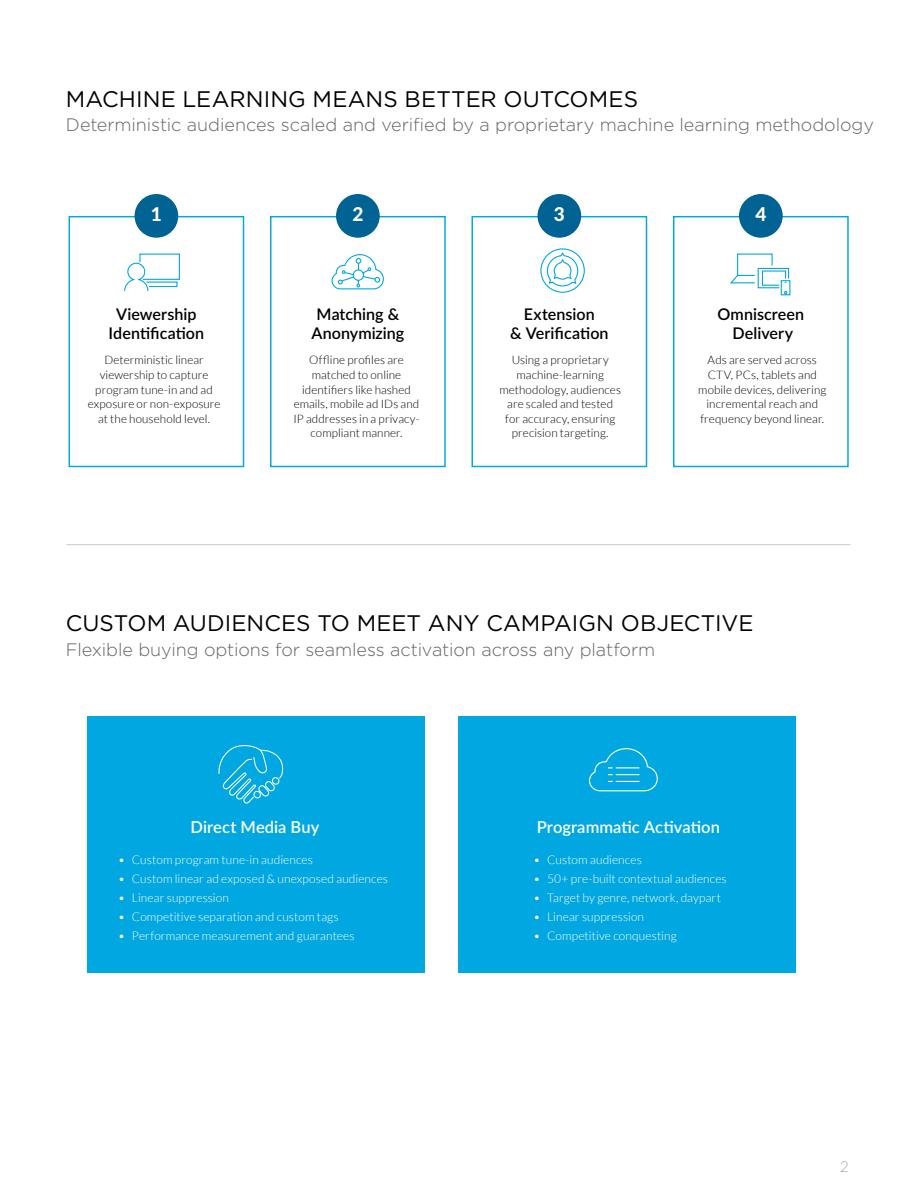
<style>
.page{position:relative;width:918px;height:1188px;background:#fff}
.page>*{position:absolute;margin:0;border:0;box-sizing:border-box;transform-origin:0 0}
.t1{font:22.5px "Gotham";letter-spacing:.005em;color:#000}
.t2{font:800 19.05px "Lato";color:#fff}
.t3{font:300 18px "Gotham";letter-spacing:-.005em;color:#636466}
.t4{font:600 16.5px "Lato";color:#fff}
.t5{font:600 16.05px/19px "Lato";letter-spacing:.005em;color:#000;text-align:center}
.t6{font:100 15px "Lato";color:#636466}
.t7{font:300 12px "Lato";letter-spacing:.005em;color:#fff}
.t8{font:300 11.7px/14.5px "Lato";letter-spacing:.005em;color:#000;text-align:center}
</style>
<div class="page">
<div style="left:459px;top:717px;width:337px;height:256px;background:#00a7e1"></div>
<div style="left:87px;top:717px;width:337px;height:256px;background:#00a7e1"></div>
<hr style="left:67px;top:544px;width:783px;height:1px;background:#c7c8ca">
<div style="left:69px;top:216px;width:175px;height:251px;border:1px solid #00a7e1"></div>
<div style="left:270px;top:216px;width:176px;height:251px;border:1px solid #00a7e1"></div>
<div style="left:472px;top:216px;width:175px;height:251px;border:1px solid #00a7e1"></div>
<div style="left:673px;top:216px;width:176px;height:251px;border:1px solid #00a7e1"></div>
<div style="left:336px;top:194px;width:44px;height:44px;background:#006394;border-radius:50%"></div>
<div style="left:538px;top:194px;width:43px;height:44px;background:#006394;border-radius:50%"></div>
<div style="left:739px;top:194px;width:44px;height:44px;background:#006394;border-radius:50%"></div>
<div style="left:135px;top:194px;width:43px;height:44px;background:#006394;border-radius:50%"></div>
<svg style="left:124px;top:253px;width:56px;height:38px"></svg>
<svg style="left:331px;top:254px;width:53px;height:36px"></svg>
<svg style="left:540px;top:248px;width:45px;height:45px"></svg>
<svg style="left:730px;top:253px;width:61px;height:43px"></svg>
<svg style="left:218px;top:745px;width:66px;height:59px"></svg>
<svg style="left:589px;top:748px;width:69px;height:44px"></svg>
<h1 class="t1" style="left:66px;top:85px;width:574px">MACHINE LEARNING MEANS BETTER OUTCOMES</h1>
<h3 class="t3" style="left:66px;top:114px;width:810px">Deterministic audiences scaled and verified by a proprietary machine learning methodology</h3>
<h2 class="t2" style="left:151px;top:200px;width:13px">1</h2>
<h2 class="t2" style="left:353px;top:200px;width:13px">2</h2>
<h2 class="t2" style="left:554px;top:200px;width:13px">3</h2>
<h2 class="t2" style="left:755px;top:200px;width:13px">4</h2>
<h3 class="t5" style="left:109px;top:304px;width:97px">Viewership<br>Identification</h3>
<h3 class="t5" style="left:311px;top:304px;width:94px">Matching &amp;<br>Anonymizing</h3>
<h3 class="t5" style="left:510px;top:304px;width:100px">Extension<br>&amp; Verification</h3>
<h3 class="t5" style="left:718px;top:304px;width:88px">Omniscreen<br>Delivery</h3>
<p class="t8" style="left:88px;top:353px;width:134px">Deterministic linear viewership to capture program tune-in and ad exposure or non-exposure at the household level.</p>
<p class="t8" style="left:293px;top:353px;width:128px">Offline profiles are matched to online identifiers like hashed emails, mobile ad IDs and<br>IP addresses in a privacy&shy;compliant manner.</p>
<p class="t8" style="left:499px;top:353px;width:123px">Using a proprietary machine-learning methodology, audiences are scaled and tested for accuracy, ensuring precision targeting.</p>
<p class="t8" style="left:698px;top:353px;width:130px">Ads are served across<br>CTV, PCs, tablets and mobile devices, delivering incremental reach and frequency beyond linear.</p>
<h1 class="t1" style="left:66px;top:609px;width:689px">CUSTOM AUDIENCES TO MEET ANY CAMPAIGN OBJECTIVE</h1>
<h3 class="t3" style="left:66px;top:638px;width:591px">Flexible buying options for seamless activation across any platform</h3>
<h3 class="t4" style="left:191px;top:815px;width:130px">Direct Media Buy</h3>
<h3 class="t4" style="left:537px;top:815px;width:185px">Programmatic Activation</h3>
<p class="t7" style="left:118px;top:854px;width:196px">• Custom program tune-in audiences</p>
<p class="t7" style="left:118px;top:872px;width:271px">• Custom linear ad exposed &amp; unexposed audiences</p>
<p class="t7" style="left:118px;top:891px;width:112px">• Linear suppression</p>
<p class="t7" style="left:118px;top:910px;width:222px">• Competitive separation and custom tags</p>
<p class="t7" style="left:118px;top:929px;width:238px">• Performance measurement and guarantees</p>
<p class="t7" style="left:534px;top:854px;width:110px">• Custom audiences</p>
<p class="t7" style="left:534px;top:872px;width:195px">• 50+ pre-built contextual audiences</p>
<p class="t7" style="left:534px;top:891px;width:189px">• Target by genre, network, daypart</p>
<p class="t7" style="left:534px;top:910px;width:112px">• Linear suppression</p>
<p class="t7" style="left:534px;top:929px;width:145px">• Competitive conquesting</p>
<p class="t6" style="left:840px;top:1156px;width:10px">2</p>
</div>
